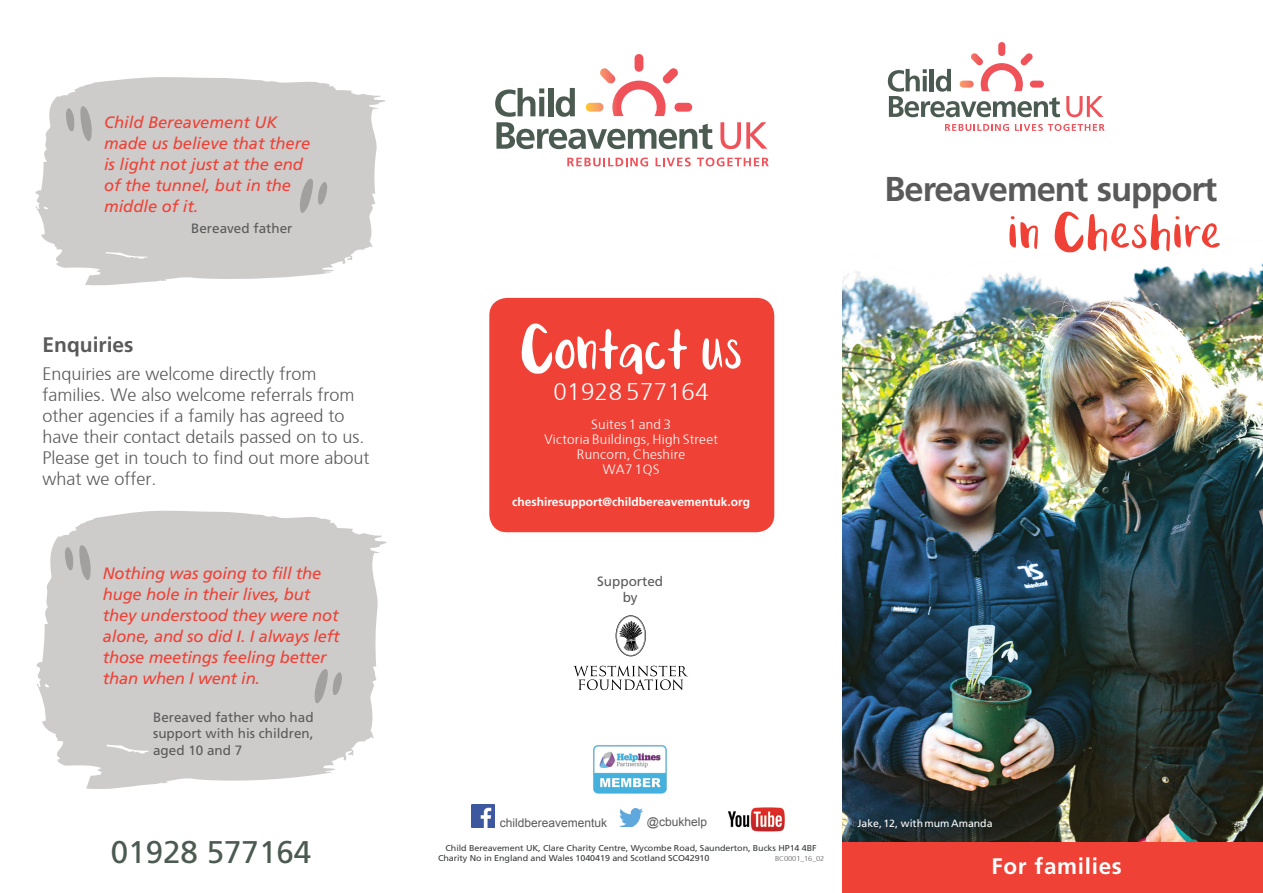
<style>
.page{position:relative;width:1263px;height:893px;background:#fff}
.page>*{position:absolute;margin:0;border:0;box-sizing:border-box;transform-origin:0 0}
.t1{font:78px "Mix Quixotic";letter-spacing:.02em;color:#fff}
.t2{font:63.15px "Mix Quixotic";letter-spacing:.04em;color:#ef4135;scale:1.16 1}
.t3{font:700 34.5px "Frutiger LT Std";letter-spacing:-.03em;color:#5a5a5a}
.t4{font:31.35px "Frutiger LT Std";color:#4c5b52}
.t5{font:300 24px "Frutiger";letter-spacing:.02em;color:#fff}
.t6{font:700 22.5px "Frutiger LT Std";letter-spacing:.03em;color:#fff}
.t7{font:700 21px "Frutiger LT Std";color:#5a5a5a}
.t8{font:300 18px/21px "Frutiger";color:#5a5a5a}
.t9{font:italic 16.5px/21px "Frutiger LT Std";letter-spacing:-.01em;color:#ef4135}
.t10{font:13.5px/16.5px "Frutiger LT Std";color:#5a5a5a;text-align:justify}
.t11{font:300 13.5px/15px "Frutiger";letter-spacing:.02em;color:#fff;text-align:center}
.t12{font:700 12px "Frutiger LT Std";color:#fff}
.t13{font:12px "Arial";color:#5a5a5a}
.t14{font:10.5px "Frutiger LT Std";color:#fff}
.t15{font:8.4px/10.5px "Frutiger LT Std";letter-spacing:-.01em;color:#3b3d3d;scale:1.06 1}
.t16{font:300 7.05px "Frutiger";letter-spacing:-.01em;color:#5a5a5a;scale:1.06 1}
</style>
<div class="page">
<div style="left:842px;top:818px;width:421px;height:75px;background:#ef4135"></div>
<img style="left:842px;top:263px;width:421px;height:579px">
<img style="left:472px;top:804px;width:22px;height:23px">
<img style="left:620px;top:808px;width:23px;height:19px">
<img style="left:728px;top:807px;width:57px;height:25px">
<img style="left:593px;top:745px;width:74px;height:49px">
<div style="left:489px;top:298px;width:285px;height:234px;background:#ef4135;border-radius:18px"></div>
<svg style="left:495px;top:54px;width:217px;height:95px"></svg>
<svg style="left:720px;top:122px;width:47px;height:27px"></svg>
<svg style="left:567px;top:158px;width:81px;height:8px"></svg>
<svg style="left:655px;top:158px;width:36px;height:8px"></svg>
<svg style="left:697px;top:158px;width:72px;height:8px"></svg>
<svg style="left:888px;top:42px;width:172px;height:75px"></svg>
<svg style="left:1066px;top:96px;width:37px;height:21px"></svg>
<svg style="left:945px;top:124px;width:64px;height:7px"></svg>
<svg style="left:1015px;top:124px;width:89px;height:7px"></svg>
<svg style="left:35px;top:77px;width:351px;height:209px;fill:#cecbcb"></svg>
<svg style="left:66px;top:106px;width:26px;height:36px"></svg>
<svg style="left:300px;top:179px;width:27px;height:34px"></svg>
<svg style="left:36px;top:510px;width:351px;height:279px;fill:#cecbcb"></svg>
<svg style="left:65px;top:545px;width:26px;height:35px"></svg>
<svg style="left:315px;top:669px;width:27px;height:35px"></svg>
<svg style="left:616px;top:615px;width:30px;height:41px"></svg>
<svg style="left:573px;top:666px;width:115px;height:24px"></svg>
<p class="t9" style="left:104px;top:111px;width:208px">Child Bereavement UK made us believe that there is light not just at the end of the tunnel, but in the middle of it.</p>
<p class="t10" style="left:191px;top:220px;width:103px">Bereaved father</p>
<p class="t7" style="left:43px;top:332px;width:93px">Enquiries</p>
<p class="t8" style="left:43px;top:362px;width:329px">Enquiries are welcome directly from families. We also welcome referrals from other agencies if a family has agreed to have their contact details passed on to us.<br>Please get in touch to find out more about what we offer.</p>
<h1 class="t1" style="left:521px;top:300px;width:222px">Contact us</h1>
<h3 class="t5" style="left:553px;top:375px;width:157px">01928 577164</h3>
<p class="t11" style="left:544px;top:415px;width:175px">Suites 1 and 3<br>Victoria Buildings, High Street<br>Runcorn, Cheshire<br>WA7 1QS</p>
<p class="t12" style="left:512px;top:494px;width:239px">cheshiresupport@childbereavementuk.org</p>
<p class="t9" style="left:103px;top:563px;width:238px">Nothing was going to fill the huge hole in their lives, but they understood they were not alone, and so did I. I always left those meetings feeling better than when I went in.</p>
<p class="t10" style="left:597px;top:573px;width:68px;text-align:center">Supported by</p>
<p class="t10" style="left:153px;top:709px;width:162px">Bereaved father who had support with his children, aged 10 and 7</p>
<h3 class="t4" style="left:111px;top:834px;width:202px">01928 577164</h3>
<p class="t13" style="left:500px;top:815px;width:109px">childbereavementuk</p>
<p class="t13" style="left:647px;top:814px;width:62px">@cbukhelp</p>
<p class="t15" style="left:438px;top:843px;width:359px;text-indent:8px">Child Bereavement UK, Clare Charity Centre, Wycombe Road, Saunderton, Bucks HP14 4BF<br>Charity No in England and Wales 1040419 and Scotland SCO42910</p>
<p class="t16" style="left:775px;top:854px;width:48px">BC0001_16_02</p>
<h3 class="t3" style="left:884px;top:169px;width:334px">Bereavement support</h3>
<h2 class="t2" style="left:1009px;top:193px;width:184px">in Cheshire</h2>
<p class="t14" style="left:857px;top:818px;width:137px">Jake, 12, with mum Amanda</p>
<h3 class="t6" style="left:992px;top:853px;width:132px">For families</h3>
</div>
